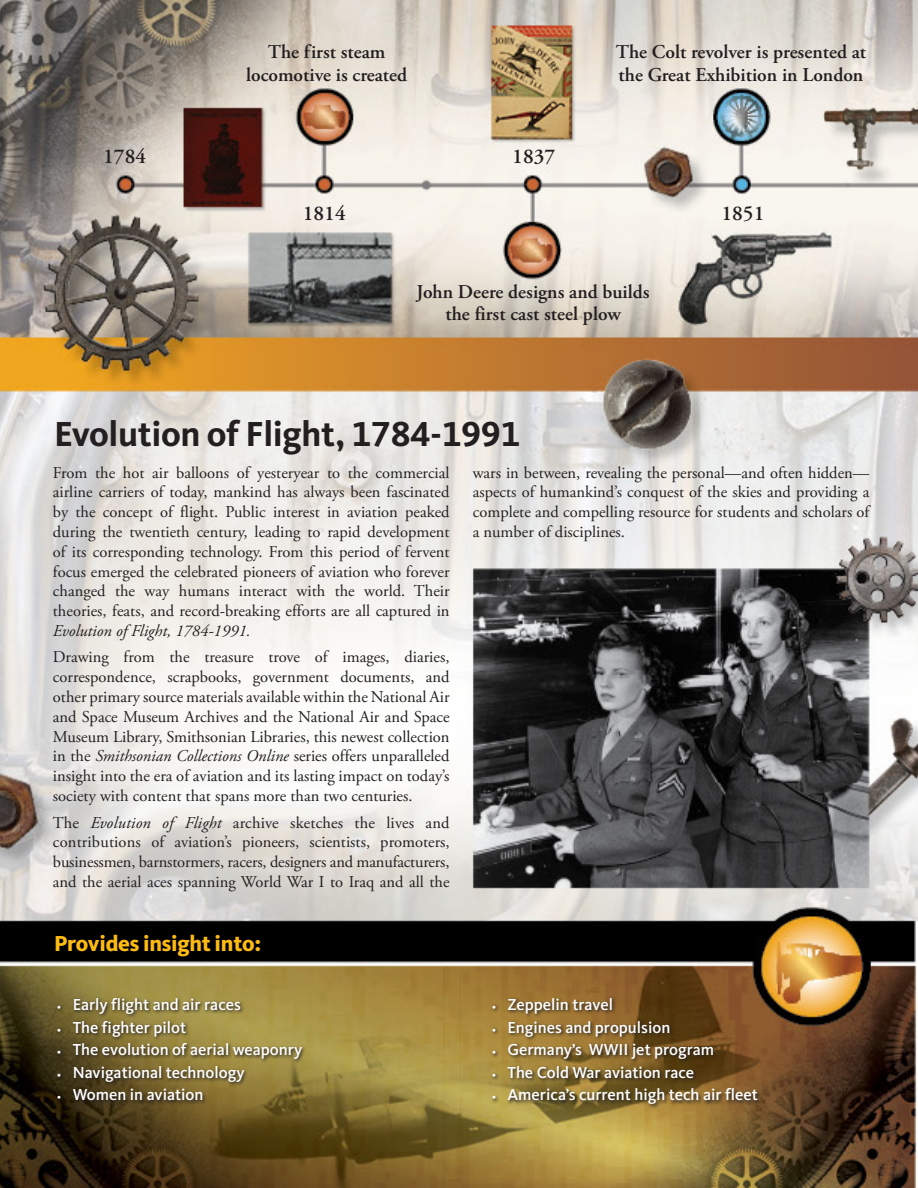
<style>
.page{position:relative;width:918px;height:1188px;background:#fff}
.page>*{position:absolute;margin:0;border:0;box-sizing:border-box;transform-origin:0 0}
.t1{font:700 36px "Kievit OT";letter-spacing:-.01em;color:#231f20}
.t2{font:800 22.5px "Kievit OT";letter-spacing:-.01em;color:#fcba13}
.t3{font:600 21.15px "Adobe Garamond Pro";color:#231f20}
.t4{font:600 19.5px/22.5px "Adobe Garamond Pro";color:#231f20;text-align:center}
.t5{font:16.5px/19.8px "Adobe Garamond Pro";color:#231f20;text-align:justify}
.t6{font:500 16.5px "Kievit OT";color:#fff}
.t7{font:italic 16.5px "Adobe Garamond Pro";color:#231f20}
.s1{font-style:italic}
.s2{font-size:9.6px}
</style>
<div class="page">
<img style="left:0;top:0;width:918px;height:1188px">
<svg style="left:56px;top:997px;width:707px;height:112px;background:#866f34"></svg>
<p class="t4" style="left:246px;top:41px;width:163px">The first steam locomotive is created</p>
<p class="t3" style="left:103px;top:144px;width:45px">1784</p>
<p class="t3" style="left:512px;top:144px;width:45px">1837</p>
<p class="t4" style="left:616px;top:41px;width:252px;text-align:left">The Colt revolver is presented at the Great Exhibition in London</p>
<p class="t3" style="left:303px;top:201px;width:45px">1814</p>
<p class="t3" style="left:721px;top:201px;width:45px">1851</p>
<p class="t4" style="left:417px;top:281px;width:235px">John Deere designs and builds the first cast steel plow</p>
<h1 class="t1" style="left:54px;top:412px;width:468px">Evolution of Flight, 1784-1991</h1>
<p class="t5" style="left:53px;top:463px;width:398px">From the hot air balloons of yesteryear to the commercial airline carriers of today, mankind has always been fascinated by the concept of flight. Public interest in aviation peaked during the twentieth century, leading to rapid development of its corresponding technology. From this period of fervent focus emerged the celebrated pioneers of aviation who forever changed the way humans interact with the world. Their theories, feats, and record-breaking efforts are all captured in</p>
<p class="t7" style="left:53px;top:621px;width:199px">Evolution of Flight, 1784-1991.</p>
<p class="t5" style="left:53px;top:648px;width:398px">Drawing from the treasure trove of images, diaries, correspondence, scrapbooks, government documents, and other primary source materials available within the National Air and Space Museum Archives and the National Air and Space Museum Library, Smithsonian Libraries, this newest collection in the <span class="s1">Smithsonian Collections Online</span> series offers unparalleled insight into the era of aviation and its lasting impact on today’s society with content that spans more than two centuries.</p>
<p class="t5" style="left:53px;top:813px;width:398px">The <span class="s1">Evolution of Flight</span> archive sketches the lives and contributions of aviation’s pioneers, scientists, promoters, businessmen, barnstormers, racers, designers and manufacturers, and the aerial aces spanning World War I to Iraq and all the</p>
<h2 class="t2" style="left:54px;top:930px;width:209px">Provides insight into:</h2>
<p class="t6" style="left:57px;top:995px;width:185px"><span class="s2">•</span> Early flight and air races</p>
<p class="t6" style="left:57px;top:1017px;width:130px"><span class="s2">•</span> The fighter pilot</p>
<p class="t6" style="left:57px;top:1040px;width:247px"><span class="s2">•</span> The evolution of aerial weaponry</p>
<p class="t6" style="left:57px;top:1062px;width:189px"><span class="s2">•</span> Navigational technology</p>
<p class="t6" style="left:57px;top:1085px;width:148px"><span class="s2">•</span> Women in aviation</p>
<p class="t5" style="left:473px;top:463px;width:398px">wars in between, revealing the personal—and often hidden— aspects of humankind’s conquest of the skies and providing a complete and compelling resource for students and scholars of a number of disciplines.</p>
<p class="t6" style="left:492px;top:995px;width:122px"><span class="s2">•</span> Zeppelin travel</p>
<p class="t6" style="left:492px;top:1017px;width:180px"><span class="s2">•</span> Engines and propulsion</p>
<p class="t6" style="left:492px;top:1040px;width:224px"><span class="s2">•</span> Germany’s WWII jet program</p>
<p class="t6" style="left:492px;top:1062px;width:204px"><span class="s2">•</span> The Cold War aviation race</p>
<p class="t6" style="left:492px;top:1085px;width:267px"><span class="s2">•</span> America’s current high tech air fleet</p>
</div>
